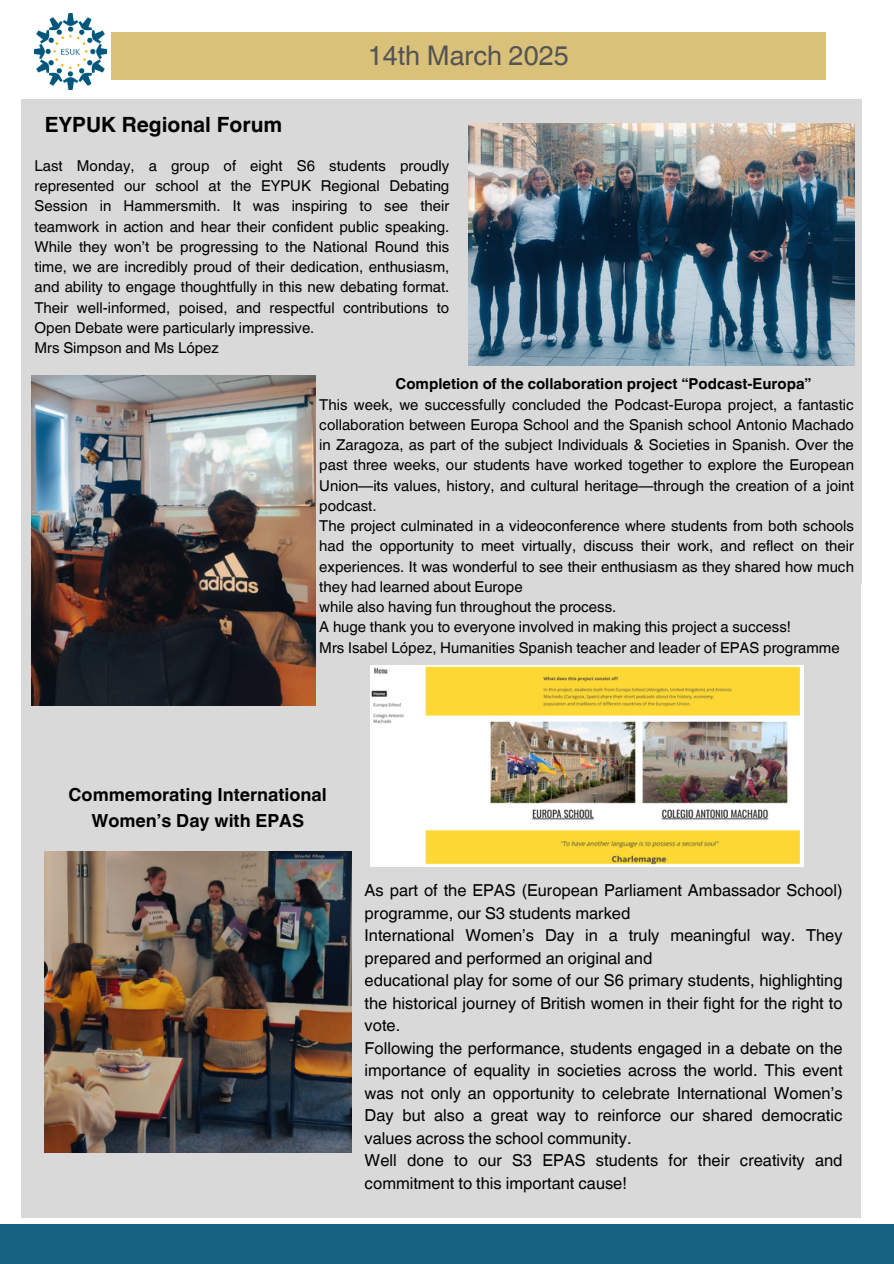
<style>
.page{position:relative;width:894px;height:1264px;background:#fff}
.page>*{position:absolute;margin:0;border:0;box-sizing:border-box;transform-origin:0 0}
.t1{font:27px "Helvetica World";color:#545454}
.t2{font:700 21px "Helvetica World";color:#000}
.t3{font:700 18px/25.8px "Helvetica World";color:#000;text-align:center}
.t4{font:16.5px/22.5px "Helvetica World";color:#000}
.t5{font:15px/20.2px "Helvetica World";color:#000;text-align:justify}
.t6{font:700 15px "Helvetica World";color:#000}
</style>
<div class="page">
<div style="left:111px;top:32px;width:714px;height:47px;background:#d9c179"></div>
<img style="left:34px;top:13px;width:72px;height:76px">
<div style="left:0;top:1223px;width:893px;height:40px;background:#156282"></div>
<svg style="left:860px;top:561px;width:2px;height:89px"></svg>
<div style="left:21px;top:567px;width:839px;height:650px;background:#d9d9d9"></div>
<div style="left:21px;top:99px;width:840px;height:484px;background:#d9d9d9"></div>
<img style="left:468px;top:124px;width:386px;height:242px">
<img style="left:31px;top:375px;width:285px;height:330px">
<img style="left:370px;top:666px;width:432px;height:200px">
<img style="left:45px;top:851px;width:306px;height:301px">
<h1 class="t1" style="left:367px;top:40px;width:202px">14th March 2025</h1>
<h2 class="t2" style="left:45px;top:107px;width:239px">EYPUK Regional Forum</h2>
<p class="t5" style="left:34px;top:155px;width:416px">Last Monday, a group of eight S6 students proudly represented our school at the EYPUK Regional Debating Session in Hammersmith. It was inspiring to see their teamwork in action and hear their confident public speaking.<br>While they won’t be progressing to the National Round this time, we are incredibly proud of their dedication, enthusiasm, and ability to engage thoughtfully in this new debating format.<br>Their well-informed, poised, and respectful contributions to Open Debate were particularly impressive.</p>
<p class="t5" style="left:34px;top:338px;width:186px">Mrs Simpson and Ms López</p>
<p class="t6" style="left:395px;top:372px;width:417px">Completion of the collaboration project “Podcast-Europa”</p>
<p class="t5" style="left:319px;top:394px;width:536px">This week, we successfully concluded the Podcast-Europa project, a fantastic collaboration between Europa School and the Spanish school Antonio Machado in Zaragoza, as part of the subject Individuals &amp; Societies in Spanish. Over the past three weeks, our students have worked together to explore the European Union—its values, history, and cultural heritage—through the creation of a joint podcast.</p>
<h5 class="t5" style="left:319px;top:516px;width:536px">The project culminated in a videoconference where students from both schools had the opportunity to meet virtually, discuss their work, and reflect on their experiences. It was wonderful to see their enthusiasm as they shared how much they had learned about Europe</h5>
<p class="t5" style="left:319px;top:597px;width:298px">while also having fun throughout the process.</p>
<p class="t5" style="left:319px;top:617px;width:473px">A huge thank you to everyone involved in making this project a success!</p>
<p class="t5" style="left:319px;top:637px;width:521px">Mrs Isabel López, Humanities Spanish teacher and leader of EPAS programme</p>
<p class="t3" style="left:69px;top:779px;width:260px">Commemorating International<br>Women’s Day with EPAS</p>
<p class="t4" style="left:364px;top:879px;width:479px">As part of the EPAS (European Parliament Ambassador School) programme, our S3 students marked<br>International Women’s Day in a truly meaningful way. They prepared and performed an original and<br>educational play for some of our S6 primary students, highlighting the historical journey of British women in their fight for the right to vote.<br>Following the performance, students engaged in a debate on the importance of equality in societies across the world. This event was not only an opportunity to celebrate International Women’s Day but also a great way to reinforce our shared democratic values across the school community.<br>Well done to our S3 EPAS students for their creativity and commitment to this important cause!</p>
</div>
